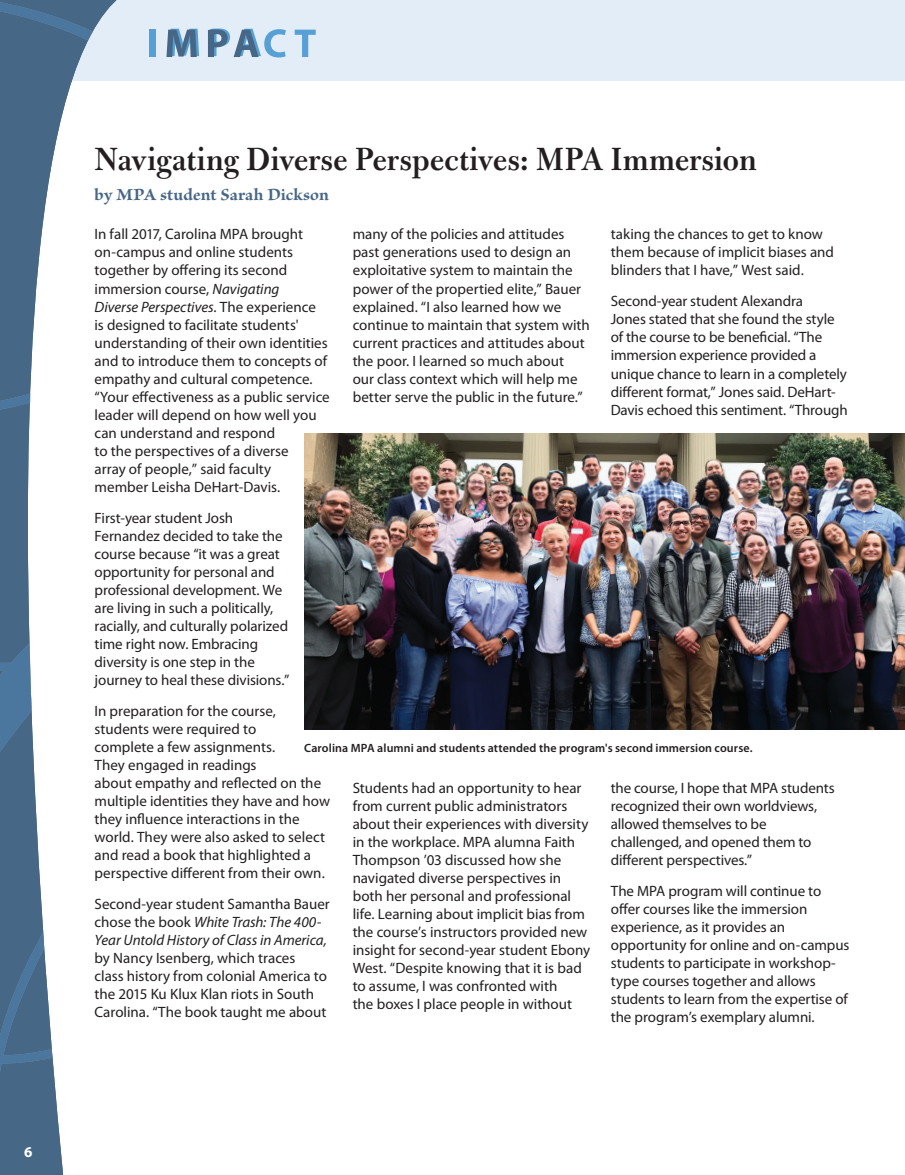
<style>
.page{position:relative;width:905px;height:1175px;background:#fff}
.page>*{position:absolute;margin:0;border:0;box-sizing:border-box;transform-origin:0 0}
.t1{font:600 34.5px "Bulmer MT Std";letter-spacing:-.005em;color:#231f20}
.t2{font:700 18px "Brioso Pro";color:#476787}
.t3{font:15px/18px "Myriad Pro";letter-spacing:-.005em;color:#231f20}
.t4{font:italic 15px/18px "Myriad Pro";letter-spacing:-.005em;color:#231f20}
.t5{font:700 15px "Myriad Pro";color:#fff}
.t6{font:600 12px "Myriad Pro";letter-spacing:.01em;color:#231f20}
.s1{font-style:italic}
.s2{font-style:normal}
</style>
<div class="page">
<div style="left:0;top:0;width:904px;height:81px;background:#e3edf7"></div>
<svg style="left:220px;top:29px;width:96px;height:28px"></svg>
<svg style="left:0;top:28px;width:220px;height:1146px"></svg>
<svg style="left:0;top:0;width:117px;height:1153px"></svg>
<img style="left:304px;top:433px;width:600px;height:296px">
<p class="t5" style="left:24px;top:1141px;width:10px">6</p>
<h1 class="t1" style="left:94px;top:141px;width:663px">Navigating Diverse Perspectives: MPA Immersion</h1>
<p class="t2" style="left:94px;top:185px;width:236px">by MPA student Sarah Dickson</p>
<p class="t3" style="left:94px;top:225px;width:237px">In fall 2017, Carolina MPA brought on-campus and online students together by offering its second immersion course, <span class="s1">Navigating<br>Diverse Perspectives</span>. The experience<br>is designed to facilitate students' understanding of their own identities and to introduce them to concepts of empathy and cultural competence. “Your effectiveness as a public service leader will depend on how well you can understand and respond<br>to the perspectives of a diverse<br>array of people,” said faculty<br>member Leisha DeHart-Davis.</p>
<p class="t3" style="left:94px;top:508px;width:196px">First-year student Josh<br>Fernandez decided to take the course because “it was a great opportunity for personal and professional development. We are living in such a politically, racially, and culturally polarized time right now. Embracing diversity is one step in the journey to heal these divisions.”</p>
<p class="t3" style="left:94px;top:701px;width:237px">In preparation for the course, students were required to<br>complete a few assignments.<br>They engaged in readings<br>about empathy and reflected on the multiple identities they have and how they influence interactions in the world. They were also asked to select and read a book that highlighted a perspective different from their own.</p>
<p class="t4" style="left:94px;top:894px;width:237px"><span class="s2">Second-year student Samantha Bauer chose the book</span> White Trash: The 400-<br>Year Untold History of Class in America,</p>
<p class="t3" style="left:94px;top:948px;width:234px">by Nancy Isenberg, which traces class history from colonial America to the 2015 Ku Klux Klan riots in South Carolina. “The book taught me about</p>
<p class="t3" style="left:352px;top:225px;width:239px">many of the policies and attitudes past generations used to design an exploitative system to maintain the power of the propertied elite,” Bauer explained. “I also learned how we continue to maintain that system with current practices and attitudes about the poor. I learned so much about<br>our class context which will help me better serve the public in the future.”</p>
<p class="t3" style="left:610px;top:225px;width:225px">taking the chances to get to know them because of implicit biases and blinders that I have,” West said.</p>
<p class="t3" style="left:610px;top:292px;width:238px">Second-year student Alexandra<br>Jones stated that she found the style of the course to be beneficial. “The immersion experience provided a unique chance to learn in a completely different format,” Jones said. DeHart-Davis echoed this sentiment. “Through</p>
<p class="t6" style="left:304px;top:740px;width:450px">Carolina MPA alumni and students attended the program's second immersion course.</p>
<p class="t3" style="left:352px;top:778px;width:239px">Students had an opportunity to hear from current public administrators about their experiences with diversity in the workplace. MPA alumna Faith Thompson ’03 discussed how she navigated diverse perspectives in both her personal and professional life. Learning about implicit bias from the course’s instructors provided new insight for second-year student Ebony West. “Despite knowing that it is bad to assume, I was confronted with<br>the boxes I place people in without</p>
<p class="t3" style="left:610px;top:778px;width:225px">the course, I hope that MPA students recognized their own worldviews, allowed themselves to be challenged, and opened them to different perspectives.”</p>
<p class="t3" style="left:610px;top:881px;width:240px">The MPA program will continue to offer courses like the immersion experience, as it provides an opportunity for online and on-campus students to participate in workshop&shy;type courses together and allows students to learn from the expertise of the program’s exemplary alumni.</p>
</div>
